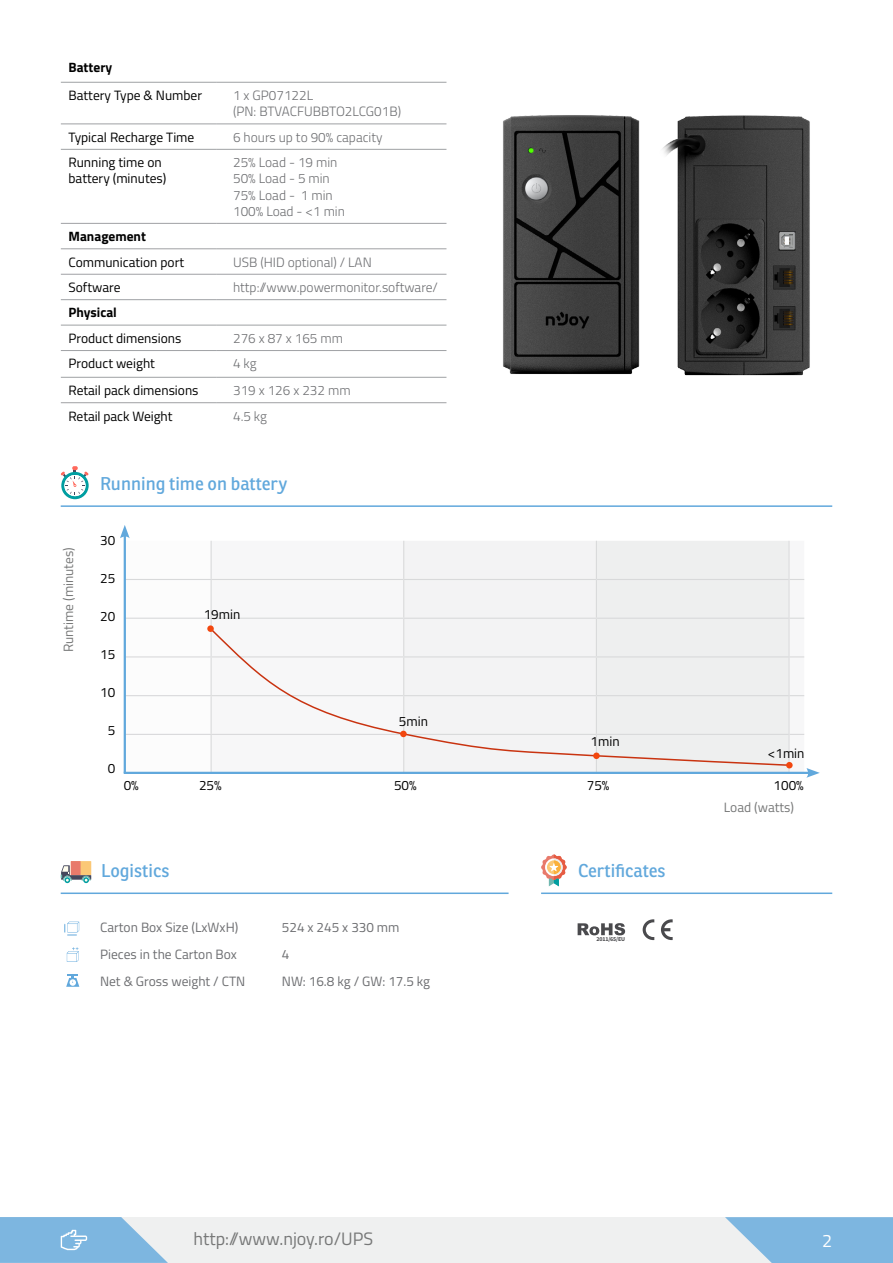
<style>
.page{position:relative;width:893px;height:1263px;background:#fff}
.page>*{position:absolute;margin:0;border:0;box-sizing:border-box;transform-origin:0 0}
.t1{font:18px "Ronnia";color:#61a8dc}
.t2{font:18px "Titillium";color:#777878}
.t3{font:18px "Titillium";color:#fff}
.t4{font:13.5px/16.2px "Titillium";color:#000}
.t5{font:300 13.5px/16.2px "Titillium";color:#6d6e71}
.t6{font:13.5px "Titillium";color:#6d6e71}
.t7{font:13.5px "Titillium";color:#777878}
.t8{font:700 13.5px "Titillium";color:#000}
.t9{font:700 6px "Source Sans Pro";letter-spacing:-.025em;color:#4a4a4d}
</style>
<div class="page">
<div style="left:0;top:1217px;width:893px;height:46px;background:#eff0f0"></div>
<svg style="left:725px;top:1217px;width:168px;height:46px;background:#8dbee2"></svg>
<svg style="left:0;top:1217px;width:168px;height:46px;background:#8fbfe2"></svg>
<hr style="left:61px;top:82px;width:155px;height:1px;background:#9fa1a4">
<hr style="left:216px;top:82px;width:230px;height:1px;background:#9fa1a4">
<hr style="left:61px;top:124px;width:155px;height:1px;background:#9fa1a4">
<hr style="left:216px;top:124px;width:230px;height:1px;background:#9fa1a4">
<hr style="left:61px;top:149px;width:155px;height:1px;background:#9fa1a4">
<hr style="left:216px;top:149px;width:230px;height:1px;background:#9fa1a4">
<hr style="left:61px;top:325px;width:155px;height:1px;background:#9fa1a4">
<hr style="left:216px;top:325px;width:230px;height:1px;background:#9fa1a4">
<hr style="left:61px;top:350px;width:155px;height:1px;background:#9fa1a4">
<hr style="left:216px;top:350px;width:230px;height:1px;background:#9fa1a4">
<hr style="left:61px;top:402px;width:155px;height:1px;background:#9fa1a4">
<hr style="left:216px;top:402px;width:230px;height:1px;background:#9fa1a4">
<hr style="left:61px;top:223px;width:155px;height:1px;background:#9fa1a4">
<hr style="left:216px;top:223px;width:230px;height:1px;background:#9fa1a4">
<hr style="left:61px;top:248px;width:155px;height:1px;background:#9fa1a4">
<hr style="left:216px;top:248px;width:230px;height:1px;background:#9fa1a4">
<hr style="left:61px;top:274px;width:155px;height:1px;background:#9fa1a4">
<hr style="left:216px;top:274px;width:230px;height:1px;background:#9fa1a4">
<hr style="left:61px;top:299px;width:155px;height:1px;background:#9fa1a4">
<hr style="left:216px;top:299px;width:230px;height:1px;background:#9fa1a4">
<hr style="left:61px;top:377px;width:155px;height:1px;background:#9fa1a4">
<hr style="left:216px;top:377px;width:230px;height:1px;background:#9fa1a4">
<img style="left:503px;top:115px;width:137px;height:259px">
<img style="left:662px;top:115px;width:148px;height:261px">
<hr style="left:61px;top:505px;width:771px;height:2px;background:#61a8dc">
<hr style="left:211px;top:541px;width:1px;height:38px;background:#9fa1a4">
<hr style="left:403px;top:541px;width:1px;height:38px;background:#9fa1a4">
<hr style="left:211px;top:579px;width:193px;height:1px;background:#9fa1a4">
<hr style="left:211px;top:580px;width:1px;height:38px;background:#9fa1a4">
<hr style="left:403px;top:580px;width:1px;height:38px;background:#9fa1a4">
<hr style="left:211px;top:618px;width:193px;height:1px;background:#9fa1a4">
<hr style="left:211px;top:619px;width:1px;height:37px;background:#9fa1a4">
<hr style="left:403px;top:619px;width:1px;height:37px;background:#9fa1a4">
<hr style="left:211px;top:735px;width:1px;height:38px;background:#9fa1a4">
<hr style="left:403px;top:735px;width:1px;height:38px;background:#9fa1a4">
<svg style="left:211px;top:626px;width:193px;height:141px"></svg>
<div style="left:207px;top:625px;width:7px;height:7px;background:#f2470f;border-radius:50%"></div>
<div style="left:400px;top:731px;width:7px;height:6px;background:#f2470f;border-radius:50%"></div>
<svg style="left:120px;top:525px;width:91px;height:248px"></svg>
<hr style="left:124px;top:772px;width:686px;height:2px;background:#61a8dc">
<svg style="left:404px;top:541px;width:416px;height:237px"></svg>
<svg style="left:61px;top:466px;width:28px;height:33px"></svg>
<svg style="left:67px;top:947px;width:12px;height:15px"></svg>
<svg style="left:66px;top:974px;width:13px;height:13px"></svg>
<svg style="left:64px;top:922px;width:15px;height:14px"></svg>
<hr style="left:61px;top:892px;width:448px;height:2px;background:#61a8dc">
<hr style="left:541px;top:892px;width:291px;height:2px;background:#61a8dc">
<div style="left:71px;top:861px;width:20px;height:14px;background:#fbc876"></div>
<div style="left:71px;top:861px;width:10px;height:14px;background:#e87a6b"></div>
<svg style="left:61px;top:865px;width:30px;height:18px"></svg>
<svg style="left:541px;top:854px;width:26px;height:32px"></svg>
<svg style="left:643px;top:919px;width:11px;height:21px"></svg>
<svg style="left:661px;top:919px;width:12px;height:21px"></svg>
<svg style="left:578px;top:923px;width:47px;height:12px"></svg>
<p class="t8" style="left:68px;top:57px;width:45px">Battery</p>
<p class="t4" style="left:68px;top:87px;width:135px">Battery Type &amp; Number</p>
<p class="t5" style="left:233px;top:87px;width:169px">1 x GP07122L<br>(PN: BTVACFUBBTO2LCG01B)</p>
<p class="t4" style="left:68px;top:128px;width:127px">Typical Recharge Time</p>
<p class="t5" style="left:233px;top:128px;width:151px">6 hours up to 90% capacity</p>
<p class="t4" style="left:68px;top:154px;width:99px">Running time on battery (minutes)</p>
<p class="t5" style="left:233px;top:154px;width:113px">25% Load - 19 min<br>50% Load - 5 min<br>75% Load - 1 min<br>100% Load - &lt;1 min</p>
<p class="t8" style="left:68px;top:226px;width:79px">Management</p>
<p class="t4" style="left:68px;top:253px;width:117px">Communication port</p>
<p class="t5" style="left:233px;top:253px;width:140px">USB (HID optional) / LAN</p>
<p class="t4" style="left:68px;top:279px;width:53px">Software</p>
<p class="t5" style="left:233px;top:279px;width:206px">http://www.powermonitor.software/</p>
<p class="t8" style="left:68px;top:302px;width:50px">Physical</p>
<p class="t4" style="left:68px;top:329px;width:114px">Product dimensions</p>
<p class="t5" style="left:233px;top:329px;width:111px">276 x 87 x 165 mm</p>
<p class="t4" style="left:68px;top:355px;width:88px">Product weight</p>
<p class="t5" style="left:233px;top:355px;width:25px">4 kg</p>
<p class="t4" style="left:68px;top:382px;width:132px">Retail pack dimensions</p>
<p class="t5" style="left:233px;top:382px;width:119px">319 x 126 x 232 mm</p>
<p class="t4" style="left:68px;top:407px;width:105px">Retail pack Weight</p>
<p class="t5" style="left:233px;top:407px;width:35px">4.5 kg</p>
<p class="t7" style="left:58px;top:652px;width:106px;rotate:-90deg">Runtime (minutes)</p>
<h1 class="t1" style="left:100px;top:472px;width:189px">Running time on battery</h1>
<p class="t4" style="left:100px;top:532px;width:17px">30</p>
<p class="t4" style="left:100px;top:570px;width:17px">25</p>
<p class="t4" style="left:100px;top:608px;width:17px">20</p>
<p class="t4" style="left:100px;top:646px;width:17px">15</p>
<p class="t4" style="left:100px;top:684px;width:17px">10</p>
<p class="t4" style="left:108px;top:721px;width:9px">5</p>
<p class="t4" style="left:108px;top:759px;width:9px">0</p>
<p class="t4" style="left:124px;top:776px;width:17px">0%</p>
<p class="t4" style="left:204px;top:605px;width:38px">19min</p>
<p class="t4" style="left:399px;top:713px;width:31px">5min</p>
<p class="t4" style="left:591px;top:733px;width:31px">1min</p>
<p class="t4" style="left:768px;top:744px;width:38px">&lt;1min</p>
<p class="t4" style="left:199px;top:776px;width:24px">25%</p>
<p class="t4" style="left:394px;top:776px;width:24px">50%</p>
<p class="t4" style="left:587px;top:776px;width:24px">75%</p>
<p class="t4" style="left:774px;top:776px;width:32px">100%</p>
<p class="t7" style="left:724px;top:797px;width:72px">Load (watts)</p>
<h1 class="t1" style="left:101px;top:860px;width:70px">Logistics</h1>
<h1 class="t1" style="left:578px;top:860px;width:89px">Certificates</h1>
<p class="t6" style="left:100px;top:917px;width:140px">Carton Box Size (LxWxH)</p>
<p class="t6" style="left:282px;top:917px;width:119px">524 x 245 x 330 mm</p>
<p class="t9" style="left:596px;top:935px;width:30px">2011/65/EU</p>
<p class="t6" style="left:100px;top:944px;width:138px">Pieces in the Carton Box</p>
<p class="t6" style="left:282px;top:944px;width:9px">4</p>
<p class="t6" style="left:100px;top:971px;width:147px">Net &amp; Gross weight / CTN</p>
<p class="t6" style="left:282px;top:971px;width:150px">NW: 16.8 kg / GW: 17.5 kg</p>
<h1 class="t2" style="left:193px;top:1225px;width:181px">http://www.njoy.ro/UPS</h1>
<h1 class="t3" style="left:822px;top:1227px;width:12px">2</h1>
</div>
